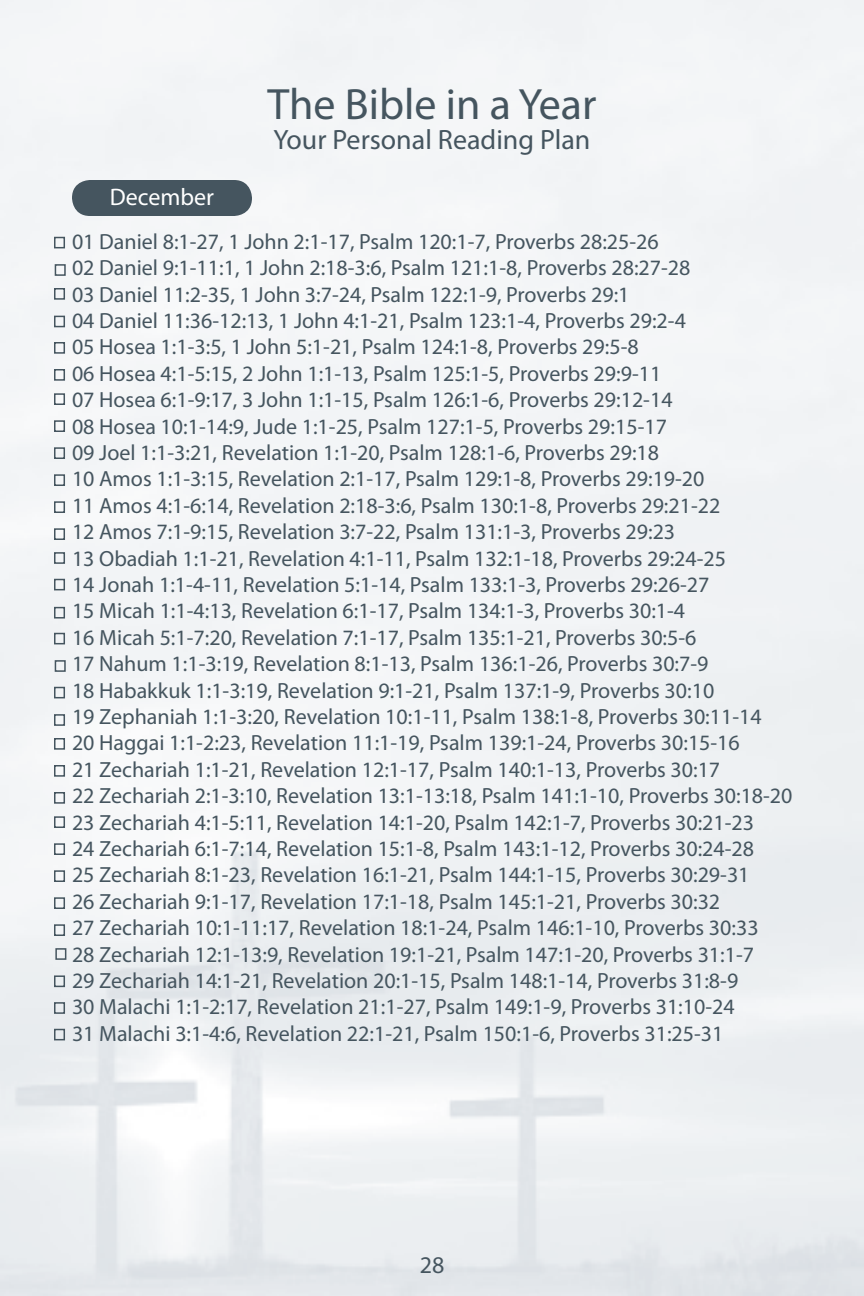
<style>
.page{position:relative;width:864px;height:1296px;background:#fff}
.page>*{position:absolute;margin:0;border:0;box-sizing:border-box;transform-origin:0 0}
.t1{font:44px "Myriad Pro";color:#45555f}
.t2{font:28px "Myriad Pro";color:#45555f}
.t3{font:24px "Myriad Pro";color:#fff}
.t4{font:24px "Myriad Pro";color:#45555f}
.t5{font:22px/26.4px "Myriad Pro";color:#45555f}
</style>
<div class="page">
<div style="left:72px;top:180px;width:180px;height:36px;background:#45555f;border-radius:18px"></div>
<div style="left:54px;top:237px;width:11px;height:11px;border:2px solid #45555f"></div>
<div style="left:54px;top:288px;width:11px;height:12px;border:2px solid #45555f"></div>
<div style="left:55px;top:264px;width:11px;height:12px;border:2px solid #45555f"></div>
<div style="left:54px;top:316px;width:11px;height:11px;border:2px solid #45555f"></div>
<div style="left:54px;top:342px;width:11px;height:12px;border:2px solid #45555f"></div>
<div style="left:54px;top:369px;width:11px;height:12px;border:2px solid #45555f"></div>
<div style="left:54px;top:393px;width:11px;height:12px;border:2px solid #45555f"></div>
<div style="left:54px;top:420px;width:11px;height:12px;border:2px solid #45555f"></div>
<div style="left:54px;top:447px;width:11px;height:12px;border:2px solid #45555f"></div>
<div style="left:54px;top:474px;width:11px;height:12px;border:2px solid #45555f"></div>
<div style="left:54px;top:501px;width:11px;height:12px;border:2px solid #45555f"></div>
<div style="left:54px;top:552px;width:11px;height:12px;border:2px solid #45555f"></div>
<div style="left:54px;top:579px;width:11px;height:11px;border:2px solid #45555f"></div>
<div style="left:54px;top:607px;width:11px;height:12px;border:2px solid #45555f"></div>
<div style="left:54px;top:633px;width:11px;height:11px;border:2px solid #45555f"></div>
<div style="left:54px;top:528px;width:11px;height:12px;border:2px solid #45555f"></div>
<div style="left:54px;top:687px;width:11px;height:11px;border:2px solid #45555f"></div>
<div style="left:54px;top:714px;width:11px;height:12px;border:2px solid #45555f"></div>
<div style="left:54px;top:738px;width:11px;height:12px;border:2px solid #45555f"></div>
<div style="left:54px;top:765px;width:11px;height:12px;border:2px solid #45555f"></div>
<div style="left:54px;top:792px;width:11px;height:12px;border:2px solid #45555f"></div>
<div style="left:54px;top:816px;width:11px;height:12px;border:2px solid #45555f"></div>
<div style="left:54px;top:843px;width:11px;height:12px;border:2px solid #45555f"></div>
<div style="left:54px;top:870px;width:11px;height:12px;border:2px solid #45555f"></div>
<div style="left:54px;top:897px;width:11px;height:12px;border:2px solid #45555f"></div>
<div style="left:54px;top:924px;width:11px;height:12px;border:2px solid #45555f"></div>
<div style="left:55px;top:948px;width:11px;height:12px;border:2px solid #45555f"></div>
<div style="left:54px;top:975px;width:11px;height:12px;border:2px solid #45555f"></div>
<div style="left:54px;top:1002px;width:11px;height:12px;border:2px solid #45555f"></div>
<div style="left:54px;top:1029px;width:11px;height:11px;border:2px solid #45555f"></div>
<div style="left:55px;top:660px;width:11px;height:12px;border:2px solid #45555f"></div>
<h1 class="t1" style="left:268px;top:77px;width:330px">The Bible in a Year</h1>
<p class="t3" style="left:110px;top:182px;width:106px">December</p>
<p class="t2" style="left:274px;top:122px;width:318px">Your Personal Reading Plan</p>
<p class="t5" style="left:72px;top:228px;width:722px">01 Daniel 8:1-27, 1 John 2:1-17, Psalm 120:1-7, Proverbs 28:25-26<br>02 Daniel 9:1-11:1, 1 John 2:18-3:6, Psalm 121:1-8, Proverbs 28:27-28<br>03 Daniel 11:2-35, 1 John 3:7-24, Psalm 122:1-9, Proverbs 29:1<br>04 Daniel 11:36-12:13, 1 John 4:1-21, Psalm 123:1-4, Proverbs 29:2-4<br>05 Hosea 1:1-3:5, 1 John 5:1-21, Psalm 124:1-8, Proverbs 29:5-8<br>06 Hosea 4:1-5:15, 2 John 1:1-13, Psalm 125:1-5, Proverbs 29:9-11<br>07 Hosea 6:1-9:17, 3 John 1:1-15, Psalm 126:1-6, Proverbs 29:12-14<br>08 Hosea 10:1-14:9, Jude 1:1-25, Psalm 127:1-5, Proverbs 29:15-17<br>09 Joel 1:1-3:21, Revelation 1:1-20, Psalm 128:1-6, Proverbs 29:18<br>10 Amos 1:1-3:15, Revelation 2:1-17, Psalm 129:1-8, Proverbs 29:19-20<br>11 Amos 4:1-6:14, Revelation 2:18-3:6, Psalm 130:1-8, Proverbs 29:21-22<br>12 Amos 7:1-9:15, Revelation 3:7-22, Psalm 131:1-3, Proverbs 29:23<br>13 Obadiah 1:1-21, Revelation 4:1-11, Psalm 132:1-18, Proverbs 29:24-25<br>14 Jonah 1:1-4-11, Revelation 5:1-14, Psalm 133:1-3, Proverbs 29:26-27<br>15 Micah 1:1-4:13, Revelation 6:1-17, Psalm 134:1-3, Proverbs 30:1-4<br>16 Micah 5:1-7:20, Revelation 7:1-17, Psalm 135:1-21, Proverbs 30:5-6<br>17 Nahum 1:1-3:19, Revelation 8:1-13, Psalm 136:1-26, Proverbs 30:7-9<br>18 Habakkuk 1:1-3:19, Revelation 9:1-21, Psalm 137:1-9, Proverbs 30:10<br>19 Zephaniah 1:1-3:20, Revelation 10:1-11, Psalm 138:1-8, Proverbs 30:11-14<br>20 Haggai 1:1-2:23, Revelation 11:1-19, Psalm 139:1-24, Proverbs 30:15-16<br>21 Zechariah 1:1-21, Revelation 12:1-17, Psalm 140:1-13, Proverbs 30:17<br>22 Zechariah 2:1-3:10, Revelation 13:1-13:18, Psalm 141:1-10, Proverbs 30:18-20<br>23 Zechariah 4:1-5:11, Revelation 14:1-20, Psalm 142:1-7, Proverbs 30:21-23<br>24 Zechariah 6:1-7:14, Revelation 15:1-8, Psalm 143:1-12, Proverbs 30:24-28<br>25 Zechariah 8:1-23, Revelation 16:1-21, Psalm 144:1-15, Proverbs 30:29-31<br>26 Zechariah 9:1-17, Revelation 17:1-18, Psalm 145:1-21, Proverbs 30:32<br>27 Zechariah 10:1-11:17, Revelation 18:1-24, Psalm 146:1-10, Proverbs 30:33<br>28 Zechariah 12:1-13:9, Revelation 19:1-21, Psalm 147:1-20, Proverbs 31:1-7<br>29 Zechariah 14:1-21, Revelation 20:1-15, Psalm 148:1-14, Proverbs 31:8-9<br>30 Malachi 1:1-2:17, Revelation 21:1-27, Psalm 149:1-9, Proverbs 31:10-24<br>31 Malachi 3:1-4:6, Revelation 22:1-21, Psalm 150:1-6, Proverbs 31:25-31</p>
<p class="t4" style="left:420px;top:1251px;width:26px">28</p>
</div>
